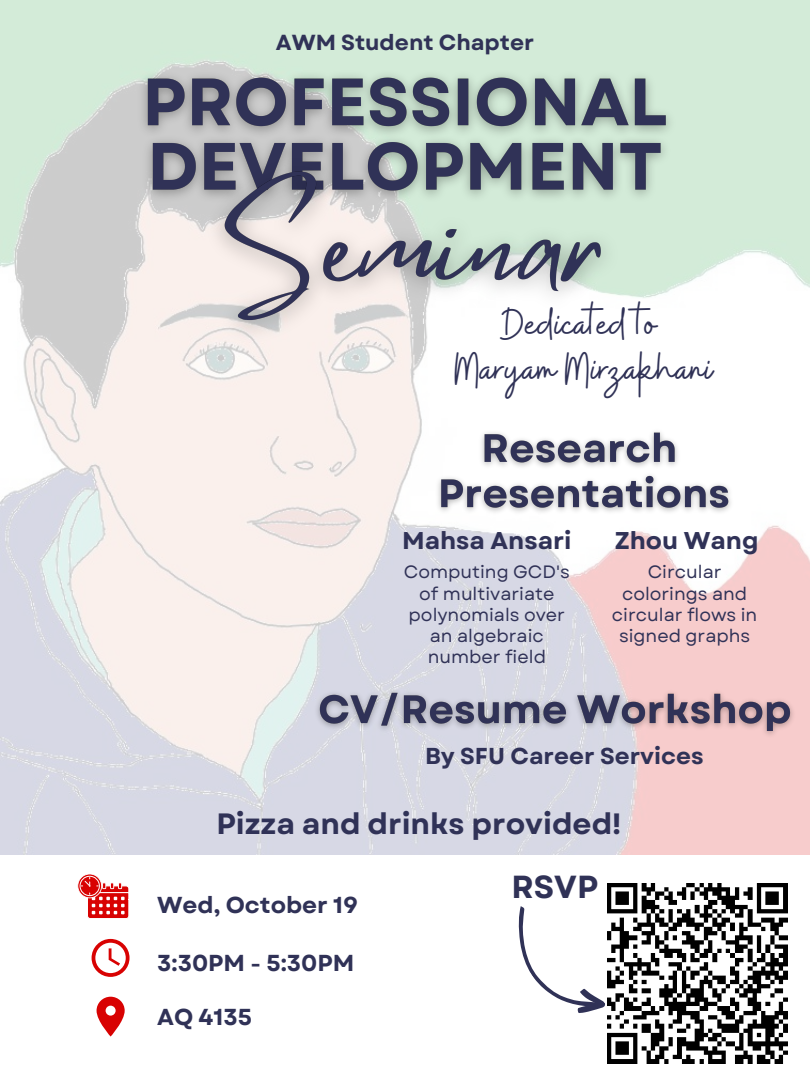
<style>
.page{position:relative;width:810px;height:1080px;background:#fff}
.page>*{position:absolute;margin:0;border:0;box-sizing:border-box;transform-origin:0 0}
.t1{font:45.75px/45.5px "Buffalo";color:#303257;text-align:center}
.t2{font:700 31.88px "Garet";color:#303257}
.t3{font:700 29.38px "Garet";color:#303257}
.t4{font:700 24.25px "Garet";color:#303257}
.t5{font:700 23.06px "Garet";color:#303257}
.t6{font:700 23px "Garet";color:#303257}
.t7{font:700 21.75px "Garet";color:#303257}
.t8{font:17.88px/21.1px "Garet";color:#303257;text-align:center}
</style>
<div class="page">
<svg style="left:77px;top:874px;width:52px;height:45px"></svg>
<svg style="left:92px;top:939px;width:38px;height:38px"></svg>
<svg style="left:97px;top:997px;width:28px;height:40px"></svg>
<img style="left:608px;top:884px;width:180px;height:180px">
<svg style="left:518px;top:906px;width:87px;height:107px"></svg>
<img style="left:0;top:0;width:810px;height:855px">
<img style="left:127px;top:41px;width:557px;height:193px">
<img style="left:195px;top:126px;width:440px;height:247px">
<img style="left:428px;top:411px;width:311px;height:122px">
<img style="left:309px;top:672px;width:492px;height:78px">
<p class="t7" style="left:276px;top:27px;width:260px">AWM Student Chapter</p>
<h1 class="t1" style="left:455px;top:303px;width:259px">Dedicated to<br>Maryam Mirzakhani</h1>
<h3 class="t4" style="left:402px;top:523px;width:171px">Mahsa Ansari</h3>
<h3 class="t4" style="left:615px;top:523px;width:145px">Zhou Wang</h3>
<p class="t8" style="left:404px;top:562px;width:168px">Computing GCD's of multivariate polynomials over an algebraic number field</p>
<p class="t8" style="left:612px;top:562px;width:147px">Circular colorings and circular flows in signed graphs</p>
<p class="t6" style="left:425px;top:740px;width:280px">By SFU Career Services</p>
<h3 class="t3" style="left:216px;top:803px;width:407px">Pizza and drinks provided!</h3>
<h2 class="t2" style="left:511px;top:864px;width:88px">RSVP</h2>
<p class="t5" style="left:157px;top:889px;width:202px">Wed, October 19</p>
<p class="t5" style="left:157px;top:946px;width:199px">3:30PM - 5:30PM</p>
<p class="t5" style="left:157px;top:1000px;width:96px">AQ 4135</p>
</div>
